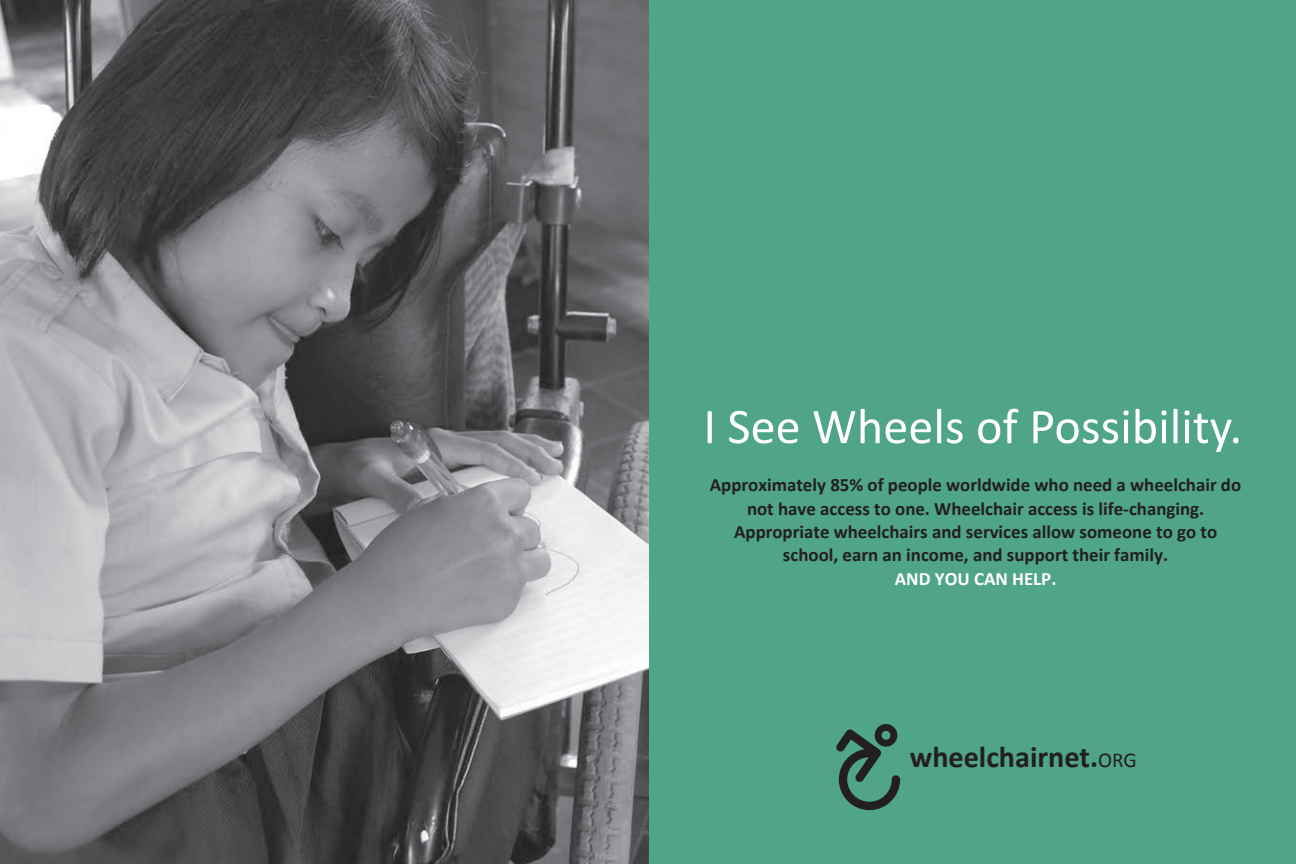
<style>
.page{position:relative;width:1296px;height:864px;background:#fff}
.page>*{position:absolute;margin:0;border:0;box-sizing:border-box;transform-origin:0 0}
.t1{font:50.4px "Calibri";color:#fff}
.t2{font:700 30.2px "Calibri";color:#231f20}
.t3{font:700 18.8px/23.4px "Calibri";color:#231f20;text-align:center}
.t4{font:700 18.8px "Calibri";color:#fff}
.s1{font-weight:400;font-size:21.2px}
</style>
<div class="page">
<img style="left:0;top:0;width:650px;height:864px">
<div style="left:650px;top:0;width:646px;height:864px;background:#4fa586"></div>
<svg style="left:836px;top:724px;width:64px;height:86px"></svg>
<h1 class="t1" style="left:703px;top:394px;width:540px">I See Wheels of Possibility.</h1>
<p class="t3" style="left:710px;top:473px;width:533px">Approximately 85% of people worldwide who need a wheelchair do not have access to one. Wheelchair access is life-changing.<br>Appropriate wheelchairs and services allow someone to go to school, earn an income, and support their family.</p>
<p class="t4" style="left:895px;top:566px;width:163px">AND YOU CAN HELP.</p>
<h2 class="t2" style="left:910px;top:738px;width:228px">wheelchairnet.<span class="s1">ORG</span></h2>
</div>
